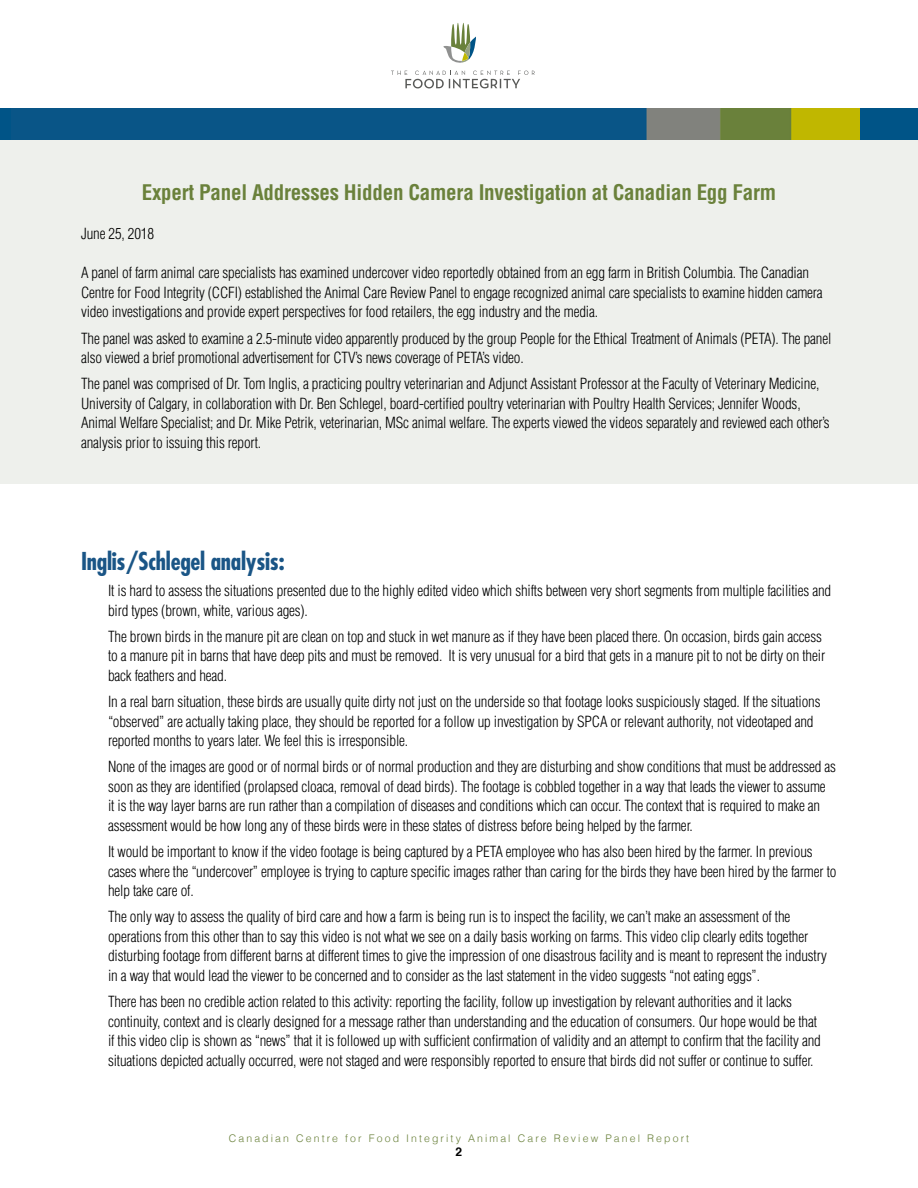
<style>
.page{position:relative;width:918px;height:1188px;background:#fff}
.page>*{position:absolute;margin:0;border:0;box-sizing:border-box;transform-origin:0 0}
.t1{font:700 condensed 24px "Futura";letter-spacing:-.01em;color:#1a5586}
.t2{font:700 condensed 21px "Helvetica";letter-spacing:-.01em;color:#6a813b}
.t3{font:300 condensed 15px/19.5px "Helvetica";letter-spacing:-.01em;color:#000}
.t4{font:700 12px "Helvetica";color:#000}
.t5{font:300 10.5px "Helvetica";letter-spacing:.2em;color:#6a813b}
</style>
<div class="page">
<svg style="left:443px;top:23px;width:33px;height:40px"></svg>
<svg style="left:391px;top:71px;width:144px;height:17px"></svg>
<div style="left:0;top:108px;width:918px;height:34px;background:#095587"></div>
<img style="left:646px;top:108px;width:214px;height:32px">
<div style="left:0;top:140px;width:918px;height:344px;background:#eef0ec"></div>
<h2 class="t2" style="left:142px;top:180px;width:636px">Expert Panel Addresses Hidden Camera Investigation at Canadian Egg Farm</h2>
<p class="t3" style="left:81px;top:224px;width:75px">June 25, 2018</p>
<p class="t3" style="left:81px;top:263px;width:743px">A panel of farm animal care specialists has examined undercover video reportedly obtained from an egg farm in British Columbia. The Canadian<br>Centre for Food Integrity (CCFI) established the Animal Care Review Panel to engage recognized animal care specialists to examine hidden camera video investigations and provide expert perspectives for food retailers, the egg industry and the media.</p>
<p class="t3" style="left:81px;top:328px;width:752px">The panel was asked to examine a 2.5-minute video apparently produced by the group People for the Ethical Treatment of Animals (PETA). The panel also viewed a brief promotional advertisement for CTV’s news coverage of PETA’s video.</p>
<p class="t3" style="left:81px;top:374px;width:750px">The panel was comprised of Dr. Tom Inglis, a practicing poultry veterinarian and Adjunct Assistant Professor at the Faculty of Veterinary Medicine, University of Calgary, in collaboration with Dr. Ben Schlegel, board-certified poultry veterinarian with Poultry Health Services; Jennifer Woods, Animal Welfare Specialist; and Dr. Mike Petrik, veterinarian, MSc animal welfare. The experts viewed the videos separately and reviewed each other’s analysis prior to issuing this report.</p>
<h1 class="t1" style="left:81px;top:546px;width:205px">Inglis/Schlegel analysis:</h1>
<p class="t3" style="left:108px;top:581px;width:725px">It is hard to assess the situations presented due to the highly edited video which shifts between very short segments from multiple facilities and bird types (brown, white, various ages).</p>
<p class="t3" style="left:108px;top:627px;width:719px">The brown birds in the manure pit are clean on top and stuck in wet manure as if they have been placed there. On occasion, birds gain access to a manure pit in barns that have deep pits and must be removed. It is very unusual for a bird that gets in a manure pit to not be dirty on their back feathers and head.</p>
<p class="t3" style="left:108px;top:692px;width:714px">In a real barn situation, these birds are usually quite dirty not just on the underside so that footage looks suspiciously staged. If the situations “observed” are actually taking place, they should be reported for a follow up investigation by SPCA or relevant authority, not videotaped and reported months to years later. We feel this is irresponsible.</p>
<p class="t3" style="left:108px;top:757px;width:729px">None of the images are good or of normal birds or of normal production and they are disturbing and show conditions that must be addressed as soon as they are identified (prolapsed cloaca, removal of dead birds). The footage is cobbled together in a way that leads the viewer to assume it is the way layer barns are run rather than a compilation of diseases and conditions which can occur. The context that is required to make an assessment would be how long any of these birds were in these states of distress before being helped by the farmer.</p>
<p class="t3" style="left:108px;top:842px;width:730px">It would be important to know if the video footage is being captured by a PETA employee who has also been hired by the farmer. In previous cases where the “undercover” employee is trying to capture specific images rather than caring for the birds they have been hired by the farmer to help take care of.</p>
<p class="t3" style="left:108px;top:907px;width:720px">The only way to assess the quality of bird care and how a farm is being run is to inspect the facility, we can’t make an assessment of the operations from this other than to say this video is not what we see on a daily basis working on farms. This video clip clearly edits together disturbing footage from different barns at different times to give the impression of one disastrous facility and is meant to represent the industry in a way that would lead the viewer to be concerned and to consider as the last statement in the video suggests “not eating eggs”.</p>
<p class="t3" style="left:108px;top:992px;width:714px">There has been no credible action related to this activity: reporting the facility, follow up investigation by relevant authorities and it lacks continuity, context and is clearly designed for a message rather than understanding and the education of consumers. Our hope would be that if this video clip is shown as “news” that it is followed up with sufficient confirmation of validity and an attempt to confirm that the facility and situations depicted actually occurred, were not staged and were responsibly reported to ensure that birds did not suffer or continue to suffer.</p>
<p class="t5" style="left:229px;top:1129px;width:462px">Canadian Centre for Food Integrity Animal Care Review Panel Report</p>
<p class="t4" style="left:456px;top:1142px;width:8px">2</p>
</div>
